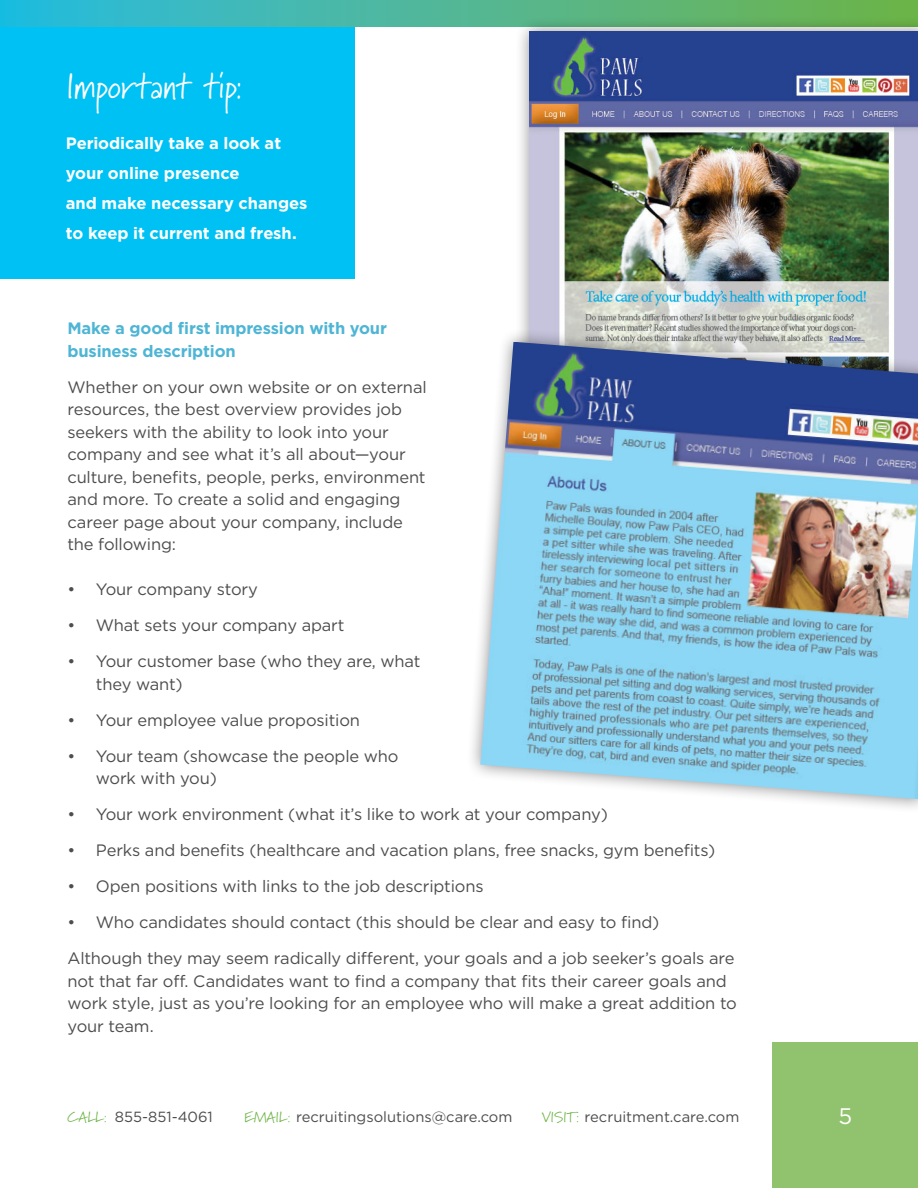
<style>
.page{position:relative;width:918px;height:1188px;background:#fff}
.page>*{position:absolute;margin:0;border:0;box-sizing:border-box;transform-origin:0 0}
.t1{font:36px "Marydale";letter-spacing:-.01em;color:#fff}
.t2{font:22.5px "Gotham";color:#fff}
.t3{font:16.5px/22.5px "Gotham";letter-spacing:-.01em;color:#4d4d4f}
.t4{font:700 16.5px/30px "Gotham";letter-spacing:-.005em;color:#fff}
.t5{font:700 16.5px/22.5px "Gotham";letter-spacing:-.01em;color:#4eb5d5}
.t6{font:14.7px "Gotham";color:#4d4d4f}
.s1{font-family:"Marydale";color:#6cb445}
</style>
<div class="page">
<svg style="left:0;top:0;width:918px;height:27px;background:#4ab79d"></svg>
<div style="left:773px;top:1043px;width:145px;height:145px;background:#91c26d"></div>
<div style="left:514px;top:16px;width:404px;height:405px;background:#000;opacity:.45"></div>
<img style="left:530px;top:32px;width:388px;height:295px">
<div style="left:0;top:27px;width:354px;height:251px;background:#00c1f3"></div>
<div style="left:465px;top:327px;width:453px;height:487px;background:#000;opacity:.45"></div>
<img style="left:480px;top:342px;width:438px;height:457px">
<h1 class="t1" style="left:66px;top:65px;width:179px">Important tip:</h1>
<p class="t4" style="left:66px;top:128px;width:243px">Periodically take a look at your online presence<br>and make necessary changes to keep it current and fresh.</p>
<p class="t5" style="left:68px;top:317px;width:321px">Make a good first impression with your business description</p>
<p class="t3" style="left:68px;top:375px;width:361px">Whether on your own website or on external resources, the best overview provides job seekers with the ability to look into your company and see what it’s all about—your culture, benefits, people, perks, environment and more. To create a solid and engaging career page about your company, include the following:</p>
<p class="t3" style="left:68px;top:578px;width:192px">• Your company story</p>
<p class="t3" style="left:68px;top:614px;width:278px">• What sets your company apart</p>
<p class="t3" style="left:96px;top:650px;width:326px;text-indent:-28px">• Your customer base (who they are, what they want)</p>
<p class="t3" style="left:68px;top:708px;width:294px">• Your employee value proposition</p>
<p class="t3" style="left:96px;top:744px;width:304px;text-indent:-28px">• Your team (showcase the people who work with you)</p>
<p class="t3" style="left:68px;top:803px;width:542px">• Your work environment (what it’s like to work at your company)</p>
<p class="t3" style="left:68px;top:839px;width:649px">• Perks and benefits (healthcare and vacation plans, free snacks, gym benefits)</p>
<p class="t3" style="left:68px;top:875px;width:418px">• Open positions with links to the job descriptions</p>
<p class="t3" style="left:68px;top:904px;width:669px;line-height:36px">• Who candidates should contact (this should be clear and easy to find)<br>Although they may seem radically different, your goals and a job seeker’s goals are</p>
<p class="t3" style="left:68px;top:969px;width:671px">not that far off. Candidates want to find a company that fits their career goals and work style, just as you’re looking for an employee who will make a great addition to your team.</p>
<p class="t6" style="left:68px;top:1108px;width:147px"><span class="s1">CALL:</span> 855-851-4061</p>
<p class="t6" style="left:244px;top:1108px;width:269px"><span class="s1">EMAIL:</span> recruitingsolutions@care.com</p>
<p class="t6" style="left:542px;top:1108px;width:199px"><span class="s1">VISIT:</span> recruitment.care.com</p>
<h2 class="t2" style="left:839px;top:1102px;width:15px">5</h2>
</div>
